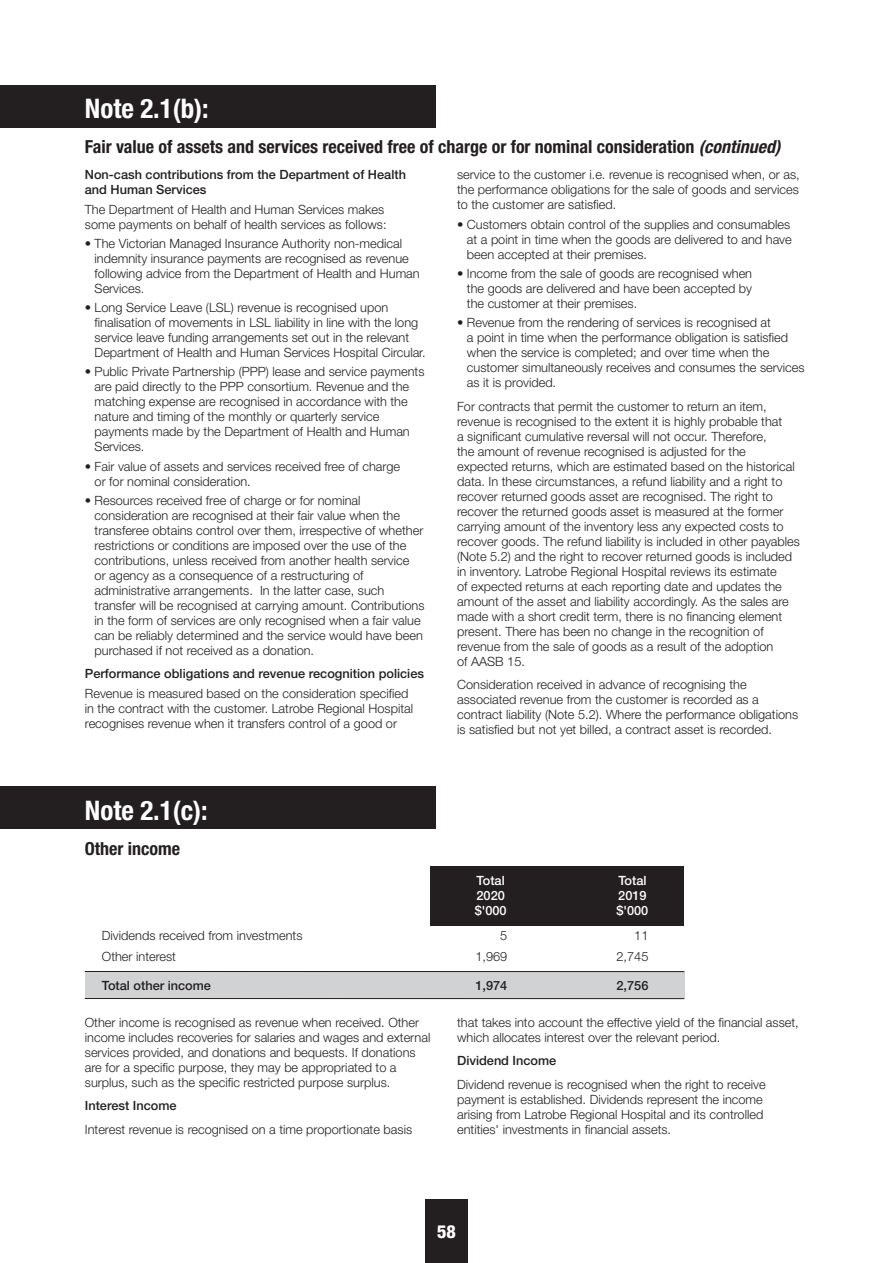
<style>
.page{position:relative;width:893px;height:1263px;background:#fff}
.page>*{position:absolute;margin:0;border:0;box-sizing:border-box;transform-origin:0 0}
.t1{font:700 condensed 27px "Helvetica Neue LT Std";color:#fff}
.t2{font:700 condensed 18px "Helvetica Neue LT Std";color:#231f20}
.t3{font:800 condensed 18px "Helvetica Neue LT Std";color:#fff}
.t4{font:300 12.75px/15px "Helvetica Neue LT Std";color:#231f20}
.t5{font:500 12.75px/15px "Helvetica Neue LT Std";color:#231f20}
.t6{font:500 12.75px "Helvetica Neue LT Std";color:#fff}
.s1{font-style:italic}
</style>
<div class="page">
<div style="left:425px;top:1199px;width:43px;height:64px;background:#231f20"></div>
<div style="left:0;top:85px;width:436px;height:43px;background:#231f20"></div>
<div style="left:0;top:787px;width:436px;height:42px;background:#231f20"></div>
<div style="left:85px;top:971px;width:599px;height:28px;background:#d1d2d4"></div>
<hr style="left:85px;top:971px;width:599px;height:1px;background:#231f20">
<hr style="left:85px;top:998px;width:599px;height:1px;background:#231f20">
<div style="left:430px;top:866px;width:254px;height:60px;background:#231f20"></div>
<h1 class="t1" style="left:85px;top:99px;width:125px">Note 2.1(b):</h1>
<h2 class="t2" style="left:85px;top:140px;width:697px">Fair value of assets and services received free of charge or for nominal consideration <span class="s1">(continued)</span></h2>
<p class="t5" style="left:85px;top:169px;width:322px">Non-cash contributions from the Department of Health and Human Services</p>
<p class="t4" style="left:85px;top:203px;width:303px">The Department of Health and Human Services makes some payments on behalf of health services as follows:</p>
<p class="t4" style="left:95px;top:237px;width:326px;text-indent:-10px">• The Victorian Managed Insurance Authority non-medical indemnity insurance payments are recognised as revenue following advice from the Department of Health and Human Services.</p>
<p class="t4" style="left:95px;top:301px;width:332px;text-indent:-10px">• Long Service Leave (LSL) revenue is recognised upon finalisation of movements in LSL liability in line with the long service leave funding arrangements set out in the relevant Department of Health and Human Services Hospital Circular.</p>
<p class="t4" style="left:95px;top:366px;width:331px;text-indent:-10px">• Public Private Partnership (PPP) lease and service payments are paid directly to the PPP consortium. Revenue and the matching expense are recognised in accordance with the nature and timing of the monthly or quarterly service payments made by the Department of Health and Human Services.</p>
<p class="t4" style="left:95px;top:460px;width:307px;text-indent:-10px">• Fair value of assets and services received free of charge or for nominal consideration.</p>
<p class="t4" style="left:95px;top:494px;width:331px;text-indent:-10px">• Resources received free of charge or for nominal consideration are recognised at their fair value when the transferee obtains control over them, irrespective of whether restrictions or conditions are imposed over the use of the contributions, unless received from another health service<br>or agency as a consequence of a restructuring of administrative arrangements. In the latter case, such transfer will be recognised at carrying amount. Contributions in the form of services are only recognised when a fair value can be reliably determined and the service would have been purchased if not received as a donation.</p>
<p class="t5" style="left:85px;top:668px;width:340px">Performance obligations and revenue recognition policies</p>
<p class="t4" style="left:85px;top:687px;width:330px">Revenue is measured based on the consideration specified in the contract with the customer. Latrobe Regional Hospital recognises revenue when it transfers control of a good or</p>
<h1 class="t1" style="left:85px;top:800px;width:124px">Note 2.1(c):</h1>
<h2 class="t2" style="left:85px;top:842px;width:97px">Other income</h2>
<p class="t4" style="left:457px;top:169px;width:344px;text-align:justify">service to the customer i.e. revenue is recognised when, or as, the performance obligations for the sale of goods and services to the customer are satisfied.</p>
<p class="t4" style="left:467px;top:218px;width:326px;text-align:justify;text-indent:-10px">• Customers obtain control of the supplies and consumables at a point in time when the goods are delivered to and have been accepted at their premises.</p>
<p class="t4" style="left:467px;top:267px;width:287px;text-align:justify;text-indent:-10px">• Income from the sale of goods are recognised when the goods are delivered and have been accepted by the customer at their premises.</p>
<p class="t4" style="left:467px;top:317px;width:339px;text-indent:-10px">• Revenue from the rendering of services is recognised at<br>a point in time when the performance obligation is satisfied when the service is completed; and over time when the customer simultaneously receives and consumes the services as it is provided.</p>
<p class="t4" style="left:457px;top:400px;width:344px">For contracts that permit the customer to return an item, revenue is recognised to the extent it is highly probable that<br>a significant cumulative reversal will not occur. Therefore,<br>the amount of revenue recognised is adjusted for the expected returns, which are estimated based on the historical data. In these circumstances, a refund liability and a right to recover returned goods asset are recognised. The right to recover the returned goods asset is measured at the former carrying amount of the inventory less any expected costs to recover goods. The refund liability is included in other payables (Note 5.2) and the right to recover returned goods is included in inventory. Latrobe Regional Hospital reviews its estimate<br>of expected returns at each reporting date and updates the amount of the asset and liability accordingly. As the sales are made with a short credit term, there is no financing element present. There has been no change in the recognition of revenue from the sale of goods as a result of the adoption<br>of AASB 15.</p>
<p class="t4" style="left:457px;top:679px;width:342px">Consideration received in advance of recognising the associated revenue from the customer is recorded as a contract liability (Note 5.2). Where the performance obligations is satisfied but not yet billed, a contract asset is recorded.</p>
<p class="t6" style="left:476px;top:876px;width:30px">Total</p>
<p class="t6" style="left:618px;top:876px;width:30px">Total</p>
<p class="t6" style="left:476px;top:891px;width:30px">2020</p>
<p class="t6" style="left:618px;top:891px;width:30px">2019</p>
<p class="t6" style="left:474px;top:906px;width:33px">$'000</p>
<p class="t6" style="left:616px;top:906px;width:33px">$'000</p>
<p class="t4" style="left:102px;top:929px;width:202px">Dividends received from investments</p>
<p class="t4" style="left:500px;top:929px;width:9px">5</p>
<p class="t4" style="left:634px;top:929px;width:16px">11</p>
<p class="t4" style="left:102px;top:950px;width:76px">Other interest</p>
<p class="t4" style="left:475px;top:950px;width:33px">1,969</p>
<p class="t4" style="left:616px;top:950px;width:33px">2,745</p>
<p class="t5" style="left:102px;top:979px;width:111px">Total other income</p>
<p class="t5" style="left:475px;top:979px;width:33px">1,974</p>
<p class="t5" style="left:616px;top:979px;width:33px">2,756</p>
<p class="t4" style="left:85px;top:1016px;width:347px">Other income is recognised as revenue when received. Other income includes recoveries for salaries and wages and external services provided, and donations and bequests. If donations are for a specific purpose, they may be appropriated to a surplus, such as the specific restricted purpose surplus.</p>
<p class="t5" style="left:85px;top:1100px;width:93px">Interest Income</p>
<p class="t4" style="left:85px;top:1123px;width:329px">Interest revenue is recognised on a time proportionate basis</p>
<p class="t4" style="left:457px;top:1016px;width:343px">that takes into account the effective yield of the financial asset, which allocates interest over the relevant period.</p>
<p class="t5" style="left:457px;top:1055px;width:101px">Dividend Income</p>
<p class="t4" style="left:457px;top:1078px;width:310px">Dividend revenue is recognised when the right to receive payment is established. Dividends represent the income arising from Latrobe Regional Hospital and its controlled entities' investments in financial assets.</p>
<h2 class="t3" style="left:437px;top:1221px;width:20px">58</h2>
</div>
